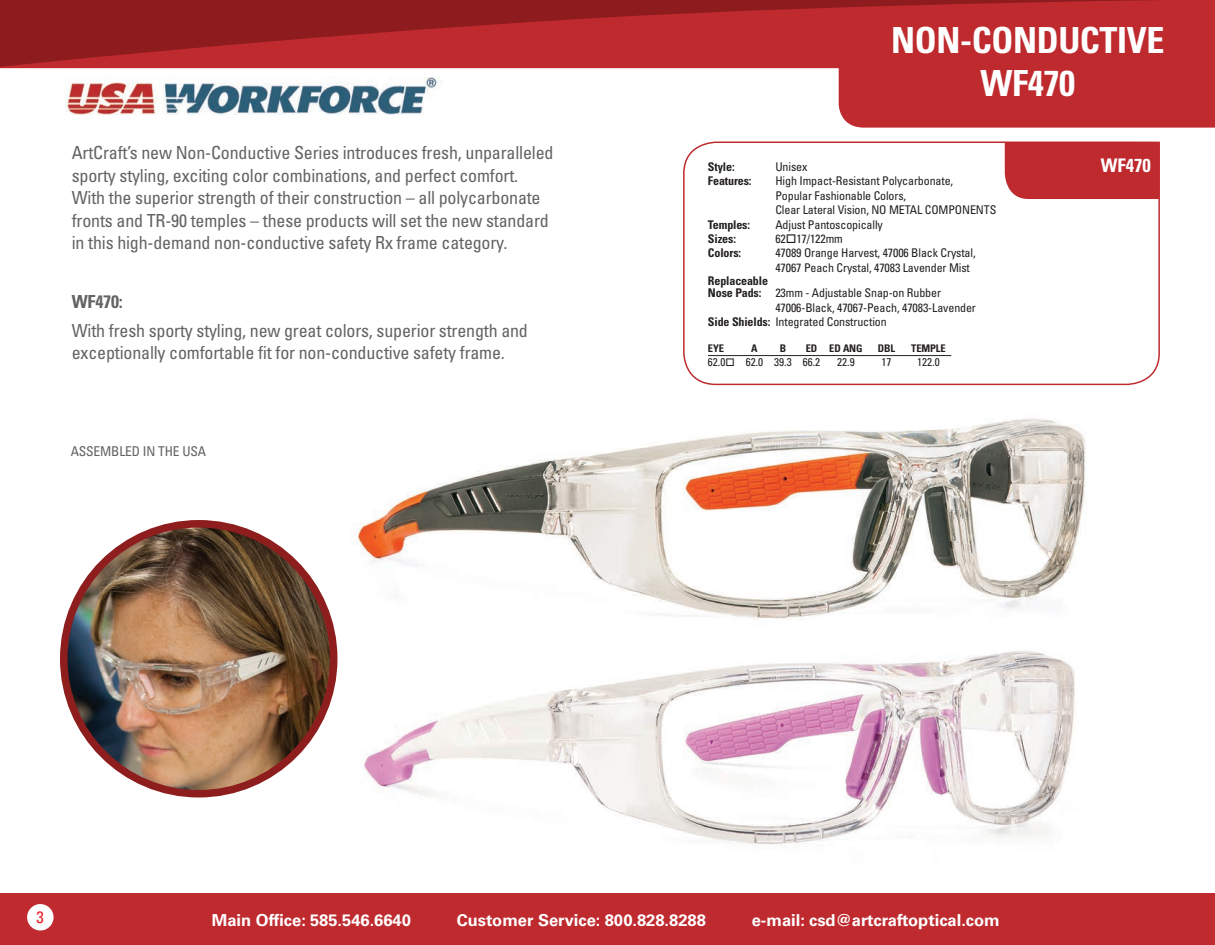
<style>
.page{position:relative;width:1215px;height:945px;background:#fff}
.page>*{position:absolute;margin:0;border:0;box-sizing:border-box;transform-origin:0 0}
.t1{font:700 condensed 36px/43.2px "Univers LT Std";letter-spacing:-.01em;color:#fff;text-align:center}
.t2{font:700 condensed 18.75px "Univers LT Std";color:#fff}
.t3{font:condensed 18px/22.5px "Univers LT Std";letter-spacing:-.01em;color:#636366}
.t4{font:700 condensed 18px "Univers LT Std";letter-spacing:-.01em;color:#636366}
.t5{font:700 16.5px "Univers LT Std";color:#fff}
.t6{font:condensed 16.5px "Univers LT Std";color:#eb1d25}
.t7{font:condensed 13.5px "Univers LT Std";letter-spacing:-.01em;color:#636366}
.t8{font:condensed 12px/14.4px "Univers LT Std";letter-spacing:-.01em;color:#231f20}
.t9{font:700 condensed 12px "Univers LT Std";letter-spacing:-.01em;color:#231f20}
.t10{font:condensed 11.25px "Univers LT Std";color:#231f20}
.t11{font:700 condensed 10.5px "Univers LT Std";letter-spacing:-.01em;color:#231f20}
.s1{font-weight:700}
</style>
<div class="page">
<img style="left:355px;top:418px;width:732px;height:202px">
<img style="left:362px;top:650px;width:714px;height:196px">
<img style="left:64px;top:524px;width:270px;height:270px;border-radius:135px">
<div style="left:60px;top:520px;width:277px;height:277px;border:8px solid #8e1d1d;border-radius:50%"></div>
<svg style="left:0;top:68px;width:1215px;height:60px"></svg>
<svg style="left:0;top:0;width:1215px;height:68px;fill:#bf2a2f"></svg>
<div style="left:0;top:893px;width:1215px;height:52px;background:#bf2a2f"></div>
<div style="left:27px;top:904px;width:27px;height:27px;background:#fff;border-radius:50%"></div>
<img style="left:55px;top:77px;width:388px;height:37px">
<svg style="left:683px;top:141px;width:477px;height:245px"></svg>
<div style="left:1005px;top:143px;width:155px;height:56px;background:#bf2a2f"></div>
<p class="t3" style="left:72px;top:141px;width:483px">ArtCraft’s new Non-Conductive Series introduces fresh, unparalleled sporty styling, exciting color combinations, and perfect comfort.<br>With the superior strength of their construction – all polycarbonate fronts and TR-90 temples – these products will set the new standard in this high-demand non-conductive safety Rx frame category.</p>
<p class="t4" style="left:72px;top:290px;width:53px">WF470:</p>
<p class="t3" style="left:72px;top:319px;width:458px">With fresh sporty styling, new great colors, superior strength and exceptionally comfortable fit for non-conductive safety frame.</p>
<p class="t7" style="left:71px;top:443px;width:137px">ASSEMBLED IN THE USA</p>
<p class="t1" style="left:891px;top:18px;width:275px">NON-CONDUCTIVE<br>WF470</p>
<p class="t9" style="left:708px;top:159px;width:28px">Style:</p>
<p class="t8" style="left:775px;top:159px;width:34px">Unisex</p>
<p class="t9" style="left:708px;top:174px;width:45px">Features:</p>
<p class="t8" style="left:775px;top:174px;width:222px">High Impact-Resistant Polycarbonate,<br>Popular Fashionable Colors,<br>Clear Lateral Vision, NO METAL COMPONENTS</p>
<p class="t9" style="left:708px;top:217px;width:44px">Temples:</p>
<p class="t8" style="left:775px;top:217px;width:109px">Adjust Pantoscopically</p>
<p class="t9" style="left:708px;top:231px;width:30px">Sizes:</p>
<p class="t8" style="left:775px;top:231px;width:69px">62□17/122mm</p>
<p class="t9" style="left:708px;top:246px;width:35px">Colors:</p>
<p class="t8" style="left:775px;top:246px;width:202px">47089 Orange Harvest, 47006 Black Crystal,<br>47067 Peach Crystal, 47083 Lavender Mist</p>
<p class="t9" style="left:708px;top:274px;width:62px">Replaceable</p>
<p class="t8" style="left:708px;top:286px;width:235px"><span class="s1">Nose Pads:</span> 23mm - Adjustable Snap-on Rubber</p>
<p class="t8" style="left:775px;top:300px;width:202px">47006-Black, 47067-Peach, 47083-Lavender</p>
<p class="t8" style="left:708px;top:315px;width:180px"><span class="s1">Side Shields:</span> Integrated Construction</p>
<p class="t11" style="left:708px;top:342px;width:18px">EYE</p>
<p class="t11" style="left:751px;top:342px;width:8px">A</p>
<p class="t11" style="left:780px;top:342px;width:8px">B</p>
<p class="t11" style="left:806px;top:342px;width:58px">ED ED ANG</p>
<p class="t11" style="left:878px;top:342px;width:19px">DBL</p>
<p class="t11" style="left:911px;top:342px;width:36px">TEMPLE</p>
<p class="t10" style="left:708px;top:355px;width:114px">62.0□ 62.0 39.3 66.2</p>
<p class="t10" style="left:837px;top:355px;width:19px">22.9</p>
<p class="t10" style="left:881px;top:355px;width:11px">17</p>
<p class="t10" style="left:917px;top:355px;width:24px">122.0</p>
<p class="t2" style="left:1101px;top:154px;width:51px">WF470</p>
<p class="t6" style="left:37px;top:907px;width:9px">3</p>
<p class="t5" style="left:212px;top:910px;width:201px">Main Office: 585.546.6640</p>
<p class="t5" style="left:457px;top:910px;width:251px">Customer Service: 800.828.8288</p>
<p class="t5" style="left:752px;top:910px;width:250px">e-mail: csd@artcraftoptical.com</p>
</div>
